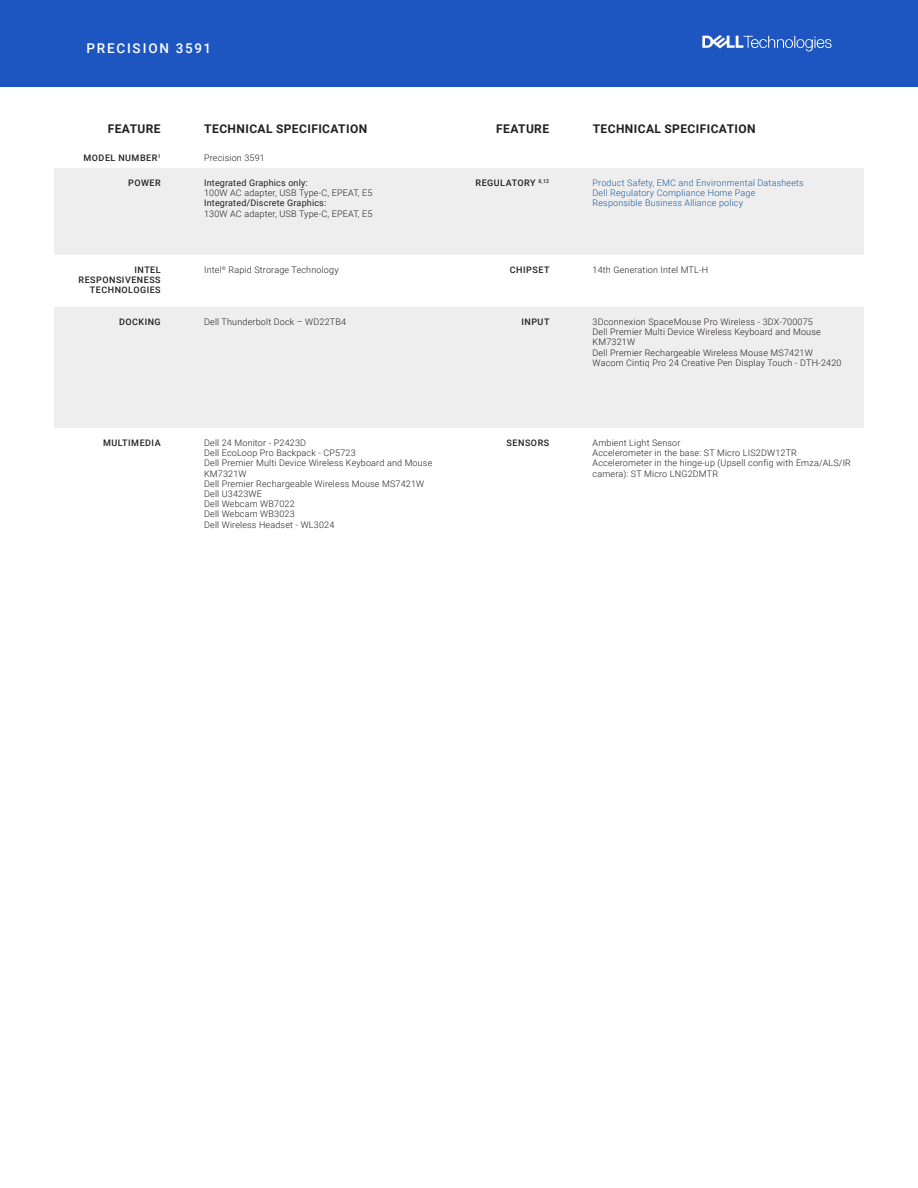
<style>
.page{position:relative;width:918px;height:1188px;background:#fff}
.page>*{position:absolute;margin:0;border:0;box-sizing:border-box;transform-origin:0 0}
.t1{font:500 13.5px "Roboto";letter-spacing:.135em;color:#fff}
.t2{font:700 12px "Roboto";letter-spacing:.035em;color:#231f20}
.t3{font:300 9px/10.2px "Roboto";letter-spacing:.02em;color:#231f20}
.t4{font:300 9px/10.2px "Roboto";letter-spacing:.02em;color:#175d9e}
.t5{font:500 9px/10.2px "Roboto";letter-spacing:.055em;color:#231f20;text-align:right}
.t6{font:9px "Roboto";letter-spacing:.02em;color:#231f20}
</style>
<div class="page">
<div style="left:0;top:0;width:918px;height:86px;background:#1d56c0"></div>
<svg style="left:702px;top:35px;width:130px;height:16px"></svg>
<svg style="left:54px;top:168px;width:810px;height:260px;fill:#eee"></svg>
<h1 class="t1" style="left:86px;top:39px;width:126px">PRECISION 3591</h1>
<h2 class="t2" style="left:108px;top:120px;width:54px">FEATURE</h2>
<h2 class="t2" style="left:204px;top:120px;width:164px">TECHNICAL SPECIFICATION</h2>
<h2 class="t2" style="left:496px;top:120px;width:54px">FEATURE</h2>
<h2 class="t2" style="left:593px;top:120px;width:164px">TECHNICAL SPECIFICATION</h2>
<p class="t5" style="left:84px;top:152px;width:79px">MODEL NUMBER<sup>1</sup></p>
<p class="t3" style="left:204px;top:152px;width:62px">Precision 3591</p>
<p class="t5" style="left:128px;top:177px;width:34px">POWER</p>
<p class="t6" style="left:204px;top:176px;width:105px">Integrated Graphics only:</p>
<p class="t3" style="left:204px;top:188px;width:170px">100W AC adapter, USB Type-C, EPEAT, E5</p>
<p class="t6" style="left:204px;top:197px;width:124px">Integrated/Discrete Graphics:</p>
<p class="t3" style="left:204px;top:208px;width:170px">130W AC adapter, USB Type-C, EPEAT, E5</p>
<p class="t5" style="left:476px;top:177px;width:75px">REGULATORY <sup>8,12</sup></p>
<p class="t4" style="left:593px;top:177px;width:213px">Product Safety, EMC and Environmental Datasheets<br>Dell Regulatory Compliance Home Page<br>Responsible Business Alliance policy</p>
<p class="t5" style="left:79px;top:264px;width:84px">INTEL<br>RESPONSIVENESS<br>TECHNOLOGIES</p>
<p class="t3" style="left:204px;top:264px;width:136px">Intel<sup>®</sup> Rapid Strorage Technology</p>
<p class="t5" style="left:510px;top:264px;width:41px">CHIPSET</p>
<p class="t3" style="left:593px;top:264px;width:117px">14th Generation Intel MTL-H</p>
<p class="t5" style="left:119px;top:316px;width:43px">DOCKING</p>
<p class="t3" style="left:204px;top:316px;width:144px">Dell Thunderbolt Dock – WD22TB4</p>
<p class="t5" style="left:521px;top:316px;width:29px">INPUT</p>
<p class="t3" style="left:593px;top:316px;width:250px">3Dconnexion SpaceMouse Pro Wireless - 3DX-700075<br>Dell Premier Multi Device Wireless Keyboard and Mouse KM7321W<br>Dell Premier Rechargeable Wireless Mouse MS7421W Wacom Cintiq Pro 24 Creative Pen Display Touch - DTH-2420</p>
<p class="t5" style="left:103px;top:437px;width:59px">MULTIMEDIA</p>
<p class="t3" style="left:204px;top:437px;width:230px">Dell 24 Monitor - P2423D<br>Dell EcoLoop Pro Backpack - CP5723<br>Dell Premier Multi Device Wireless Keyboard and Mouse<br>KM7321W<br>Dell Premier Rechargeable Wireless Mouse MS7421W<br>Dell U3423WE<br>Dell Webcam WB7022<br>Dell Webcam WB3023<br>Dell Wireless Headset - WL3024</p>
<p class="t5" style="left:507px;top:437px;width:44px">SENSORS</p>
<p class="t3" style="left:593px;top:437px;width:260px">Ambient Light Sensor<br>Accelerometer in the base: ST Micro LIS2DW12TR Accelerometer in the hinge-up (Upsell config with Emza/ALS/IR camera): ST Micro LNG2DMTR</p>
</div>
